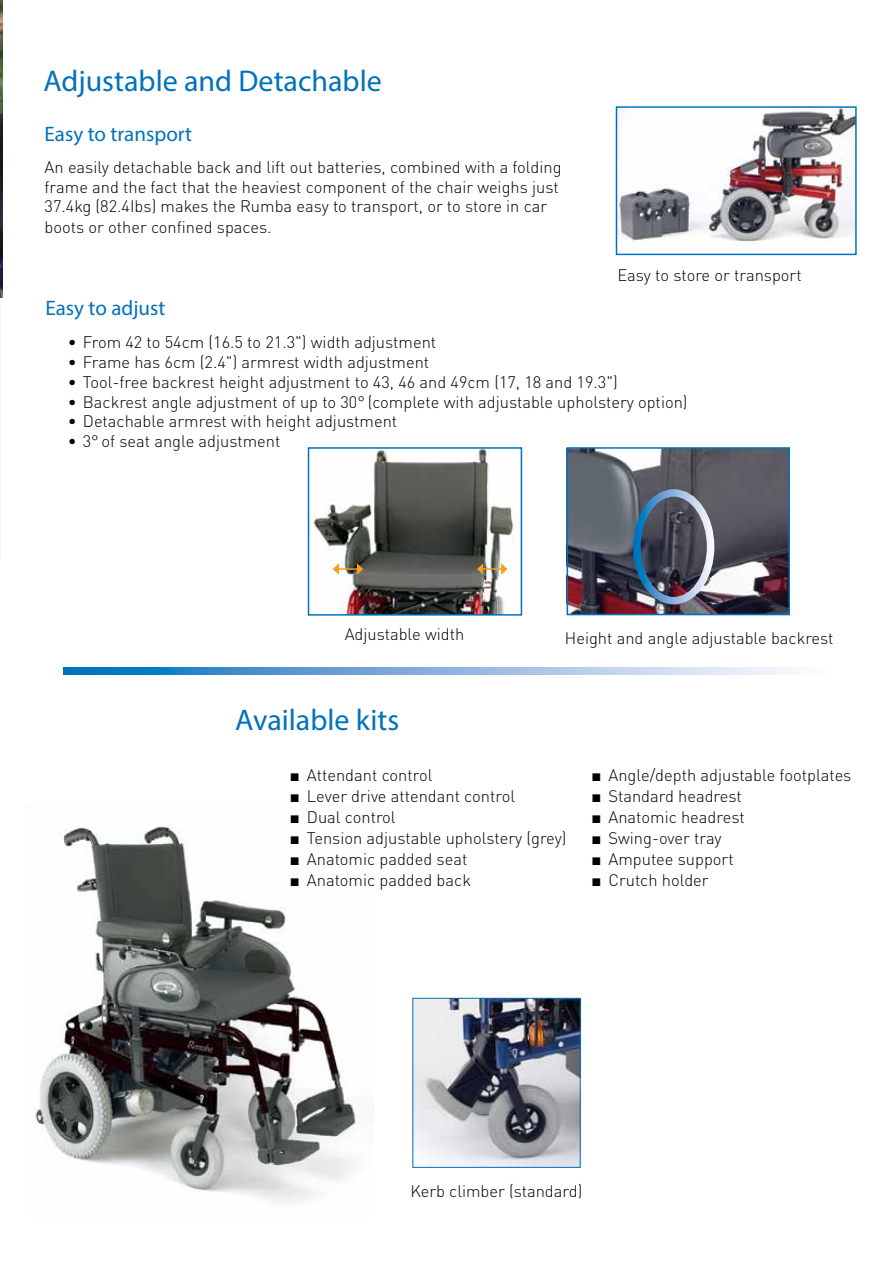
<style>
.page{position:relative;width:893px;height:1263px;background:#fff}
.page>*{position:absolute;margin:0;border:0;box-sizing:border-box;transform-origin:0 0}
.t1{font:30px "Myriad Pro";color:#0072bc}
.t2{font:21px "Myriad Pro";color:#0072bc}
.t3{font:300 16.5px/20.2px "DINOT";color:#000}
.s1{font-family:"Arial";font-weight:400}
</style>
<div class="page">
<svg style="left:0;top:304px;width:1px;height:256px"></svg>
<img style="left:34px;top:826px;width:327px;height:378px">
<img style="left:414px;top:1000px;width:165px;height:166px">
<div style="left:412px;top:998px;width:169px;height:170px;border:1px solid #0072bc"></div>
<svg style="left:64px;top:668px;width:727px;height:6px;background:#7fb0db"></svg>
<img style="left:0;top:0;width:2px;height:298px">
<img style="left:570px;top:450px;width:217px;height:162px">
<div style="left:567px;top:447px;width:223px;height:168px;border:2px solid #0072bc"></div>
<div style="left:633px;top:489px;width:81px;height:115px;border:8px solid #fff;border-radius:50%"></div>
<img style="left:619px;top:109px;width:235px;height:134px">
<div style="left:616px;top:106px;width:241px;height:149px;border:2px solid #0072bc"></div>
<img style="left:313px;top:450px;width:202px;height:163px">
<div style="left:308px;top:447px;width:214px;height:169px;border:2px solid #0072bc"></div>
<hr style="left:338px;top:568px;width:20px;height:2px;background:#f99d1c">
<svg style="left:333px;top:563px;width:6px;height:12px"></svg>
<svg style="left:357px;top:563px;width:6px;height:12px"></svg>
<hr style="left:482px;top:568px;width:20px;height:2px;background:#f99d1c">
<svg style="left:477px;top:563px;width:6px;height:12px"></svg>
<svg style="left:501px;top:563px;width:6px;height:12px"></svg>
<h1 class="t1" style="left:44px;top:63px;width:340px">Adjustable and Detachable</h1>
<p class="t2" style="left:45px;top:121px;width:149px">Easy to transport</p>
<p class="t3" style="left:45px;top:157px;width:518px">An easily detachable back and lift out batteries, combined with a folding frame and the fact that the heaviest component of the chair weighs just 37.4kg (82.4Ibs) makes the Rumba easy to transport, or to store in car boots or other confined spaces.</p>
<p class="t2" style="left:46px;top:295px;width:121px">Easy to adjust</p>
<p class="t3" style="left:617px;top:265px;width:186px">Easy to store or transport</p>
<p class="t3" style="left:68px;top:332px;width:370px">• From 42 to 54cm (16.5 to 21.3") width adjustment</p>
<p class="t3" style="left:68px;top:352px;width:363px">• Frame has 6cm (2.4") armrest width adjustment</p>
<p class="t3" style="left:68px;top:371px;width:551px">• Tool-free backrest height adjustment to 43, 46 and 49cm (17, 18 and 19.3")</p>
<p class="t3" style="left:68px;top:391px;width:621px">• Backrest angle adjustment of up to 30° (complete with adjustable upholstery option)</p>
<p class="t3" style="left:68px;top:411px;width:331px">• Detachable armrest with height adjustment</p>
<p class="t3" style="left:68px;top:431px;width:214px">• 3° of seat angle adjustment</p>
<p class="t3" style="left:345px;top:624px;width:121px">Adjustable width</p>
<p class="t3" style="left:565px;top:628px;width:270px">Height and angle adjustable backrest</p>
<h1 class="t1" style="left:235px;top:701px;width:166px">Available kits</h1>
<p class="t3" style="left:290px;top:765px;width:144px"><span class="s1">■</span> Attendant control</p>
<p class="t3" style="left:290px;top:786px;width:227px"><span class="s1">■</span> Lever drive attendant control</p>
<p class="t3" style="left:290px;top:807px;width:107px"><span class="s1">■</span> Dual control</p>
<p class="t3" style="left:290px;top:828px;width:278px"><span class="s1">■</span> Tension adjustable upholstery (grey)</p>
<p class="t3" style="left:290px;top:849px;width:179px"><span class="s1">■</span> Anatomic padded seat</p>
<p class="t3" style="left:290px;top:870px;width:183px"><span class="s1">■</span> Anatomic padded back</p>
<p class="t3" style="left:591px;top:764px;width:261px"><span class="s1">■</span> Angle/depth adjustable footplates</p>
<p class="t3" style="left:591px;top:785px;width:152px"><span class="s1">■</span> Standard headrest</p>
<p class="t3" style="left:591px;top:806px;width:155px"><span class="s1">■</span> Anatomic headrest</p>
<p class="t3" style="left:591px;top:827px;width:132px"><span class="s1">■</span> Swing-over tray</p>
<p class="t3" style="left:591px;top:848px;width:144px"><span class="s1">■</span> Amputee support</p>
<p class="t3" style="left:591px;top:869px;width:119px"><span class="s1">■</span> Crutch holder</p>
<p class="t3" style="left:410px;top:1180px;width:174px">Kerb climber (standard)</p>
</div>
